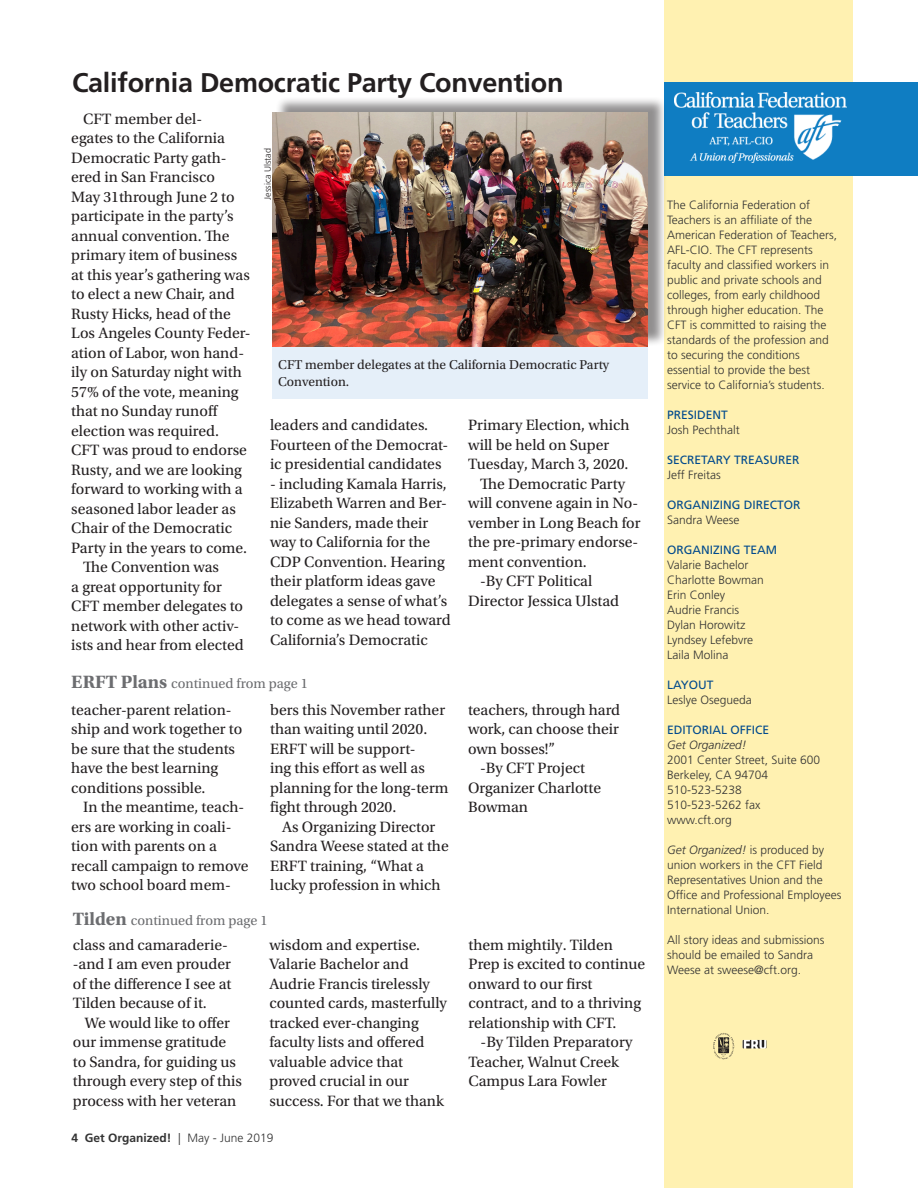
<style>
.page{position:relative;width:918px;height:1188px;background:#fff}
.page>*{position:absolute;margin:0;border:0;box-sizing:border-box;transform-origin:0 0}
.EE_headline_BIG{font:700 27px "Frutiger LT Std";letter-spacing:-.01em;color:#231f20}
.EE_text_MOST{font:15.75px/19.5px "Utopia Std";color:#231f20}
.EE_byline_ID{font:15.75px/19.5px "Utopia Std";color:#231f20}
.EE_byline_ID-2{font:14.25px "Utopia Std";color:#6c6d70}
.EE_byline_ID-3{font:13.5px/16.5px "Utopia Std";color:#231f20}
.t1{font:300 12px/15px "Frutiger LT Std";color:#333}
.t2{font:12px/15px "Frutiger LT Std";color:#004a8d}
.EE_text_MOST-2{font:700 12px "Frutiger LT Std";color:#333}
.EE_caption{font:300 9px "Frutiger LT Std";color:#231f20}
.s1{font-weight:700;font-size:18.75px}
.s2{font-weight:300}
.s3{font-weight:400;color:#004a8d}
.s4{font-weight:300;font-style:italic;color:#333}
.s5{font-style:italic}
</style>
<div class="page">
<div style="left:664px;top:166px;width:190px;height:1022px;background:#fff1b1"></div>
<div style="left:664px;top:82px;width:254px;height:94px;background:#0f7dc2"></div>
<div style="left:664px;top:0;width:190px;height:82px;background:#fff1b1"></div>
<img style="left:674px;top:92px;width:172px;height:70px">
<div style="left:272px;top:346px;width:376px;height:53px;background:#e5eff9"></div>
<img style="left:713px;top:1033px;width:21px;height:26px">
<img style="left:742px;top:1040px;width:25px;height:8px">
<div style="left:275px;top:96px;width:392px;height:251px;background:#231f20;opacity:.5"></div>
<img style="left:272px;top:112px;width:376px;height:234px">
<p class="EE_headline_BIG" style="left:72px;top:67px;width:493px">California Democratic Party Convention</p>
<p class="EE_text_MOST" style="left:71px;top:109px;width:181px;text-indent:12px">CFT member del-<br>egates to the California<br>Democratic Party gath&shy;ered in San Francisco<br>May 31through June 2 to participate in the party’s annual convention. The primary item of business at this year’s gathering was to elect a new Chair, and<br>Rusty Hicks, head of the<br>Los Angeles County Feder&shy;ation of Labor, won hand&shy;ily on Saturday night with<br>57% of the vote, meaning that no Sunday runoff election was required.<br>CFT was proud to endorse<br>Rusty, and we are looking forward to working with a seasoned labor leader as<br>Chair of the Democratic<br>Party in the years to come.</p>
<p class="EE_text_MOST" style="left:71px;top:558px;width:174px;text-indent:12px">The Convention was<br>a great opportunity for<br>CFT member delegates to network with other activ&shy;ists and hear from elected</p>
<p class="EE_caption" style="left:263px;top:200px;width:53px;rotate:-90deg">Jessica Ulstad</p>
<p class="EE_byline_ID-3" style="left:278px;top:357px;width:333px">CFT member delegates at the California Democratic Party<br>Convention.</p>
<p class="EE_text_MOST" style="left:270px;top:416px;width:180px">leaders and candidates.<br>Fourteen of the Democrat&shy;ic presidential candidates</p>
<p class="EE_text_MOST" style="left:270px;top:474px;width:182px">- including Kamala Harris,<br>Elizabeth Warren and Ber&shy;nie Sanders, made their way to California for the<br>CDP Convention. Hearing their platform ideas gave delegates a sense of what’s to come as we head toward<br>California’s Democratic</p>
<p class="EE_text_MOST" style="left:468px;top:416px;width:163px">Primary Election, which will be held on Super<br>Tuesday, March 3, 2020.</p>
<p class="EE_text_MOST" style="left:468px;top:474px;width:174px;text-indent:12px">The Democratic Party will convene again in No&shy;vember in Long Beach for the pre-primary endorse&shy;ment convention.</p>
<p class="EE_text_MOST" style="left:468px;top:572px;width:153px;text-indent:12px">-By CFT Political<br>Director Jessica Ulstad</p>
<p class="EE_byline_ID-2" style="left:71px;top:676px;width:238px"><span class="s1">ERFT Plans</span> continued from page 1</p>
<p class="EE_text_MOST" style="left:71px;top:700px;width:173px">teacher-parent relation&shy;ship and work together to be sure that the students have the best learning conditions possible.</p>
<p class="EE_text_MOST" style="left:71px;top:797px;width:179px;text-indent:12px">In the meantime, teach&shy;ers are working in coali&shy;tion with parents on a recall campaign to remove two school board mem-</p>
<p class="EE_text_MOST" style="left:270px;top:700px;width:180px">bers this November rather than waiting until 2020.<br>ERFT will be support-<br>ing this effort as well as planning for the long-term fight through 2020.</p>
<p class="EE_text_MOST" style="left:270px;top:817px;width:180px;text-indent:12px">As Organizing Director<br>Sandra Weese stated at the<br>ERFT training, “What a lucky profession in which</p>
<p class="EE_byline_ID-2" style="left:73px;top:913px;width:196px"><span class="s1">Tilden</span> continued from page 1</p>
<p class="EE_byline_ID" style="left:73px;top:935px;width:160px">class and camaraderie--and I am even prouder of the difference I see at<br>Tilden because of it.</p>
<p class="EE_byline_ID" style="left:73px;top:1013px;width:171px;text-indent:12px">We would like to offer our immense gratitude to Sandra, for guiding us through every step of this process with her veteran</p>
<p class="EE_byline_ID" style="left:269px;top:935px;width:179px">wisdom and expertise.<br>Valarie Bachelor and<br>Audrie Francis tirelessly counted cards, masterfully tracked ever-changing faculty lists and offered valuable advice that proved crucial in our success. For that we thank</p>
<p class="EE_text_MOST-2" style="left:71px;top:1130px;width:204px">4 Get Organized! <span class="s2">| May - June 2019</span></p>
<p class="EE_text_MOST" style="left:468px;top:700px;width:154px;text-align:justify">teachers, through hard work, can choose their own bosses!”</p>
<p class="EE_text_MOST" style="left:468px;top:758px;width:135px;text-indent:12px">-By CFT Project<br>Organizer Charlotte<br>Bowman</p>
<p class="EE_byline_ID" style="left:469px;top:935px;width:178px">them mightily. Tilden<br>Prep is excited to continue onward to our first contract, and to a thriving relationship with CFT.</p>
<p class="EE_byline_ID" style="left:469px;top:1033px;width:165px;text-indent:12px">-By Tilden Preparatory<br>Teacher, Walnut Creek<br>Campus Lara Fowler</p>
<p class="t1" style="left:667px;top:198px;width:172px">The California Federation of<br>Teachers is an affiliate of the<br>American Federation of Teachers,<br>AFL-CIO. The CFT represents faculty and classified workers in public and private schools and colleges, from early childhood through higher education. The<br>CFT is committed to raising the standards of the profession and to securing the conditions essential to provide the best service to California’s students.</p>
<p class="t1" style="left:667px;top:408px;width:74px"><span class="s3">PRESIDENT<br></span>Josh Pechthalt</p>
<p class="t2" style="left:667px;top:452px;width:134px">SECRETARY TREASURER</p>
<p class="t1" style="left:667px;top:468px;width:55px">Jeff Freitas</p>
<p class="t2" style="left:667px;top:497px;width:135px">ORGANIZING DIRECTOR</p>
<p class="t1" style="left:667px;top:513px;width:74px">Sandra Weese</p>
<p class="t2" style="left:667px;top:542px;width:112px">ORGANIZING TEAM</p>
<p class="t1" style="left:667px;top:558px;width:83px">Valarie Bachelor</p>
<p class="t1" style="left:667px;top:573px;width:98px">Charlotte Bowman</p>
<p class="t1" style="left:667px;top:588px;width:60px">Erin Conley</p>
<p class="t1" style="left:667px;top:603px;width:73px">Audrie Francis</p>
<p class="t1" style="left:667px;top:618px;width:80px">Dylan Horowitz</p>
<p class="t1" style="left:667px;top:633px;width:87px">Lyndsey Lefebvre</p>
<p class="t1" style="left:667px;top:648px;width:63px">Laila Molina</p>
<p class="t2" style="left:667px;top:677px;width:48px">LAYOUT</p>
<p class="t1" style="left:667px;top:693px;width:86px">Leslye Osegueda</p>
<p class="t2" style="left:667px;top:722px;width:104px">EDITORIAL OFFICE<br><span class="s4">Get Organized!</span></p>
<p class="t1" style="left:667px;top:753px;width:155px">2001 Center Street, Suite 600<br>Berkeley, CA 94704</p>
<p class="t1" style="left:667px;top:783px;width:76px">510-523-5238</p>
<p class="t1" style="left:667px;top:798px;width:95px">510-523-5262 fax</p>
<p class="t1" style="left:667px;top:813px;width:66px">www.cft.org</p>
<p class="t1" style="left:667px;top:843px;width:176px"><span class="s5">Get Organized!</span> is produced by union workers in the CFT Field<br>Representatives Union and the<br>Office and Professional Employees<br>International Union.</p>
<p class="t1" style="left:667px;top:933px;width:159px">All story ideas and submissions should be emailed to Sandra<br>Weese at sweese@cft.org.</p>
</div>
